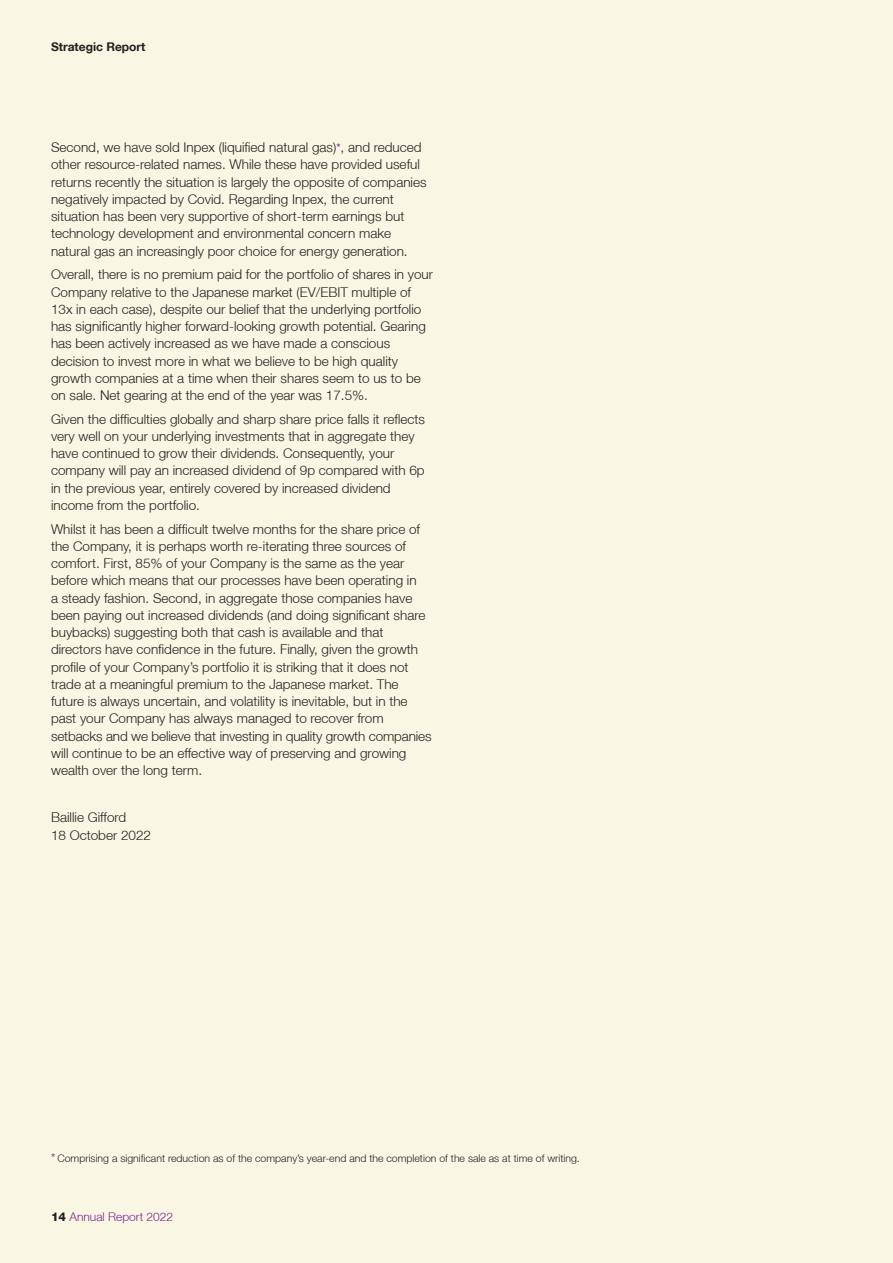
<style>
.page{position:relative;width:893px;height:1263px;background:#f9f6e4}
.page>*{position:absolute;margin:0;border:0;box-sizing:border-box;transform-origin:0 0}
.t1{font:300 13.5px/17.2px "Helvetica Neue LT";color:#231f20}
.t2{font:300 12px "Helvetica Neue LT";color:#77278d}
.t3{font:700 12px "Helvetica Neue LT";color:#231f20}
.t4{font:300 10.5px "Helvetica Neue LT";color:#231f20}
.s1{font-weight:400;font-size:12px;color:#77278d}
.s2{font-weight:800;color:#231f20}
</style>
<div class="page">
<p class="t3" style="left:51px;top:39px;width:96px">Strategic Report</p>
<p class="t1" style="left:51px;top:138px;width:377px">Second, we have sold Inpex (liquified natural gas)<span class="s1">*</span>, and reduced other resource-related names. While these have provided useful returns recently the situation is largely the opposite of companies negatively impacted by Covid. Regarding Inpex, the current situation has been very supportive of short-term earnings but technology development and environmental concern make natural gas an increasingly poor choice for energy generation.</p>
<p class="t1" style="left:51px;top:266px;width:384px">Overall, there is no premium paid for the portfolio of shares in your Company relative to the Japanese market (EV/EBIT multiple of 13x in each case), despite our belief that the underlying portfolio has significantly higher forward-looking growth potential. Gearing has been actively increased as we have made a conscious decision to invest more in what we believe to be high quality growth companies at a time when their shares seem to us to be on sale. Net gearing at the end of the year was 17.5%.</p>
<p class="t1" style="left:51px;top:410px;width:375px">Given the difficulties globally and sharp share price falls it reflects very well on your underlying investments that in aggregate they have continued to grow their dividends. Consequently, your company will pay an increased dividend of 9p compared with 6p in the previous year, entirely covered by increased dividend income from the portfolio.</p>
<p class="t1" style="left:51px;top:520px;width:382px">Whilst it has been a difficult twelve months for the share price of the Company, it is perhaps worth re-iterating three sources of comfort. First, 85% of your Company is the same as the year before which means that our processes have been operating in<br>a steady fashion. Second, in aggregate those companies have been paying out increased dividends (and doing significant share buybacks) suggesting both that cash is available and that directors have confidence in the future. Finally, given the growth profile of your Company’s portfolio it is striking that it does not trade at a meaningful premium to the Japanese market. The future is always uncertain, and volatility is inevitable, but in the past your Company has always managed to recover from setbacks and we believe that investing in quality growth companies will continue to be an effective way of preserving and growing wealth over the long term.</p>
<p class="t1" style="left:51px;top:809px;width:102px">Baillie Gifford<br>18 October 2022</p>
<p class="t4" style="left:51px;top:1151px;width:530px"><span class="s1">*</span> Comprising a significant reduction as of the company’s year-end and the completion of the sale as at time of writing.</p>
<p class="t2" style="left:51px;top:1209px;width:124px"><span class="s2">14</span> Annual Report 2022</p>
</div>
